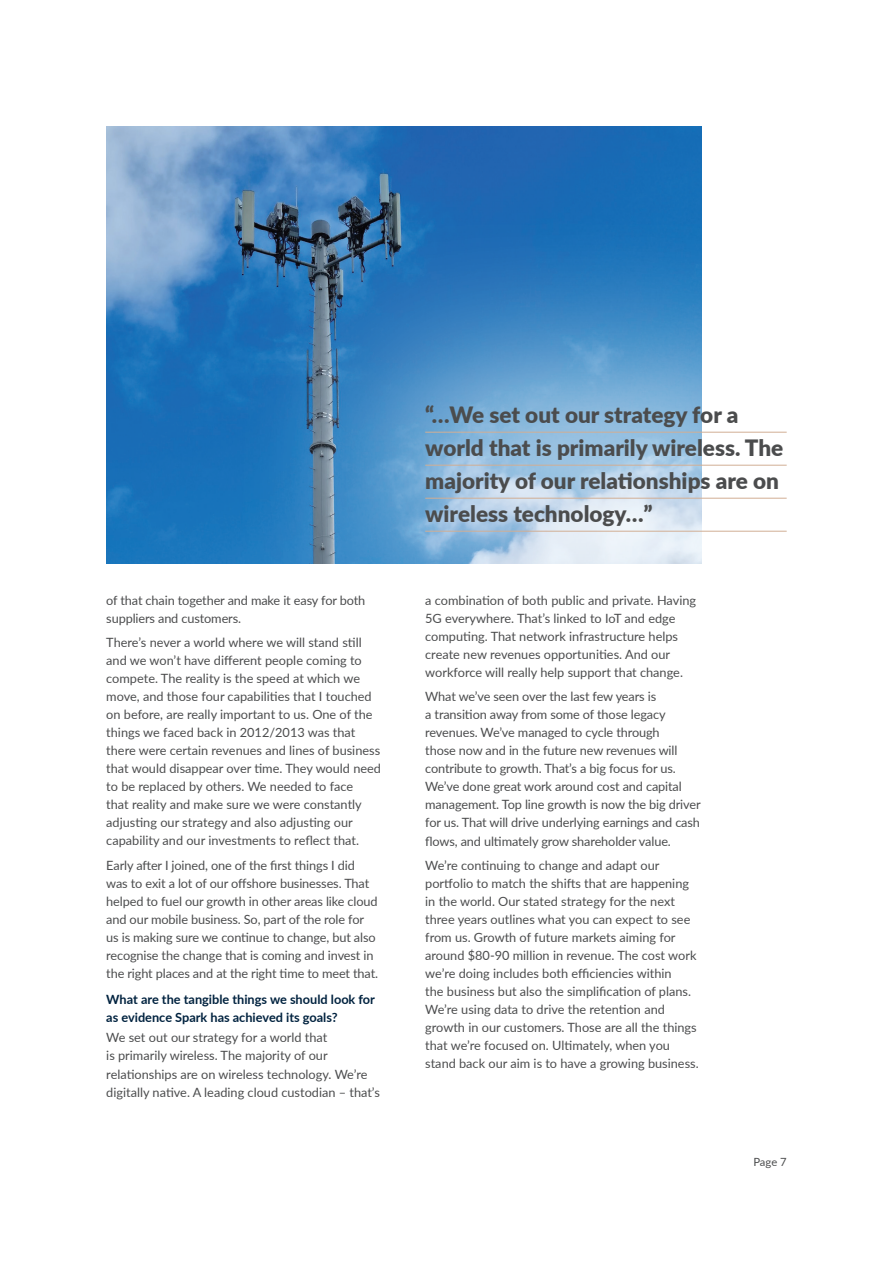
<style>
.page{position:relative;width:893px;height:1263px;background:#fff}
.page>*{position:absolute;margin:0;border:0;box-sizing:border-box;transform-origin:0 0}
.t1{font:900 22.5px/33px "Lato";color:#4b4c4d}
.t2{font:12.75px/18px "Lato";color:#4b4c4d}
.t3{font:700 12.75px/18px "Lato";color:#00223f}
.t4{font:11.25px "Lato";color:#4b4c4d}
</style>
<div class="page">
<img style="left:106px;top:126px;width:596px;height:437px">
<div style="left:227px;top:209px;width:666px;height:524px;background:#fff;opacity:.75"></div>
<hr style="left:425px;top:432px;width:362px;height:1px;background:#d1ae94">
<hr style="left:425px;top:465px;width:362px;height:1px;background:#d1ae94">
<hr style="left:425px;top:498px;width:362px;height:1px;background:#d1ae94">
<hr style="left:425px;top:531px;width:362px;height:1px;background:#d1ae94">
<p class="t2" style="left:106px;top:591px;width:261px">of that chain together and make it easy for both suppliers and customers.</p>
<p class="t2" style="left:106px;top:633px;width:276px">There’s never a world where we will stand still and we won’t have different people coming to compete. The reality is the speed at which we move, and those four capabilities that I touched on before, are really important to us. One of the things we faced back in 2012/2013 was that there were certain revenues and lines of business that would disappear over time. They would need to be replaced by others. We needed to face<br>that reality and make sure we were constantly adjusting our strategy and also adjusting our capability and our investments to reflect that.</p>
<p class="t2" style="left:106px;top:856px;width:273px">Early after I joined, one of the first things I did was to exit a lot of our offshore businesses. That helped to fuel our growth in other areas like cloud and our mobile business. So, part of the role for us is making sure we continue to change, but also recognise the change that is coming and invest in the right places and at the right time to meet that.</p>
<p class="t3" style="left:106px;top:990px;width:270px">What are the tangible things we should look for as evidence Spark has achieved its goals?</p>
<p class="t2" style="left:106px;top:1028px;width:275px">We set out our strategy for a world that<br>is primarily wireless. The majority of our relationships are on wireless technology. We’re digitally native. A leading cloud custodian – that’s</p>
<h1 class="t1" style="left:425px;top:398px;width:360px">“…We set out our strategy for a world that is primarily wireless. The majority of our relationships are on wireless technology…”</h1>
<p class="t2" style="left:425px;top:591px;width:272px">a combination of both public and private. Having 5G everywhere. That’s linked to IoT and edge computing. That network infrastructure helps create new revenues opportunities. And our workforce will really help support that change.</p>
<p class="t2" style="left:425px;top:687px;width:277px">What we’ve seen over the last few years is<br>a transition away from some of those legacy revenues. We’ve managed to cycle through<br>those now and in the future new revenues will contribute to growth. That’s a big focus for us.<br>We’ve done great work around cost and capital management. Top line growth is now the big driver for us. That will drive underlying earnings and cash flows, and ultimately grow shareholder value.</p>
<p class="t2" style="left:425px;top:856px;width:275px">We’re continuing to change and adapt our portfolio to match the shifts that are happening in the world. Our stated strategy for the next three years outlines what you can expect to see from us. Growth of future markets aiming for around $80-90 million in revenue. The cost work we’re doing includes both efficiencies within<br>the business but also the simplification of plans.<br>We’re using data to drive the retention and growth in our customers. Those are all the things that we’re focused on. Ultimately, when you stand back our aim is to have a growing business.</p>
<p class="t4" style="left:753px;top:1153px;width:35px">Page 7</p>
</div>
